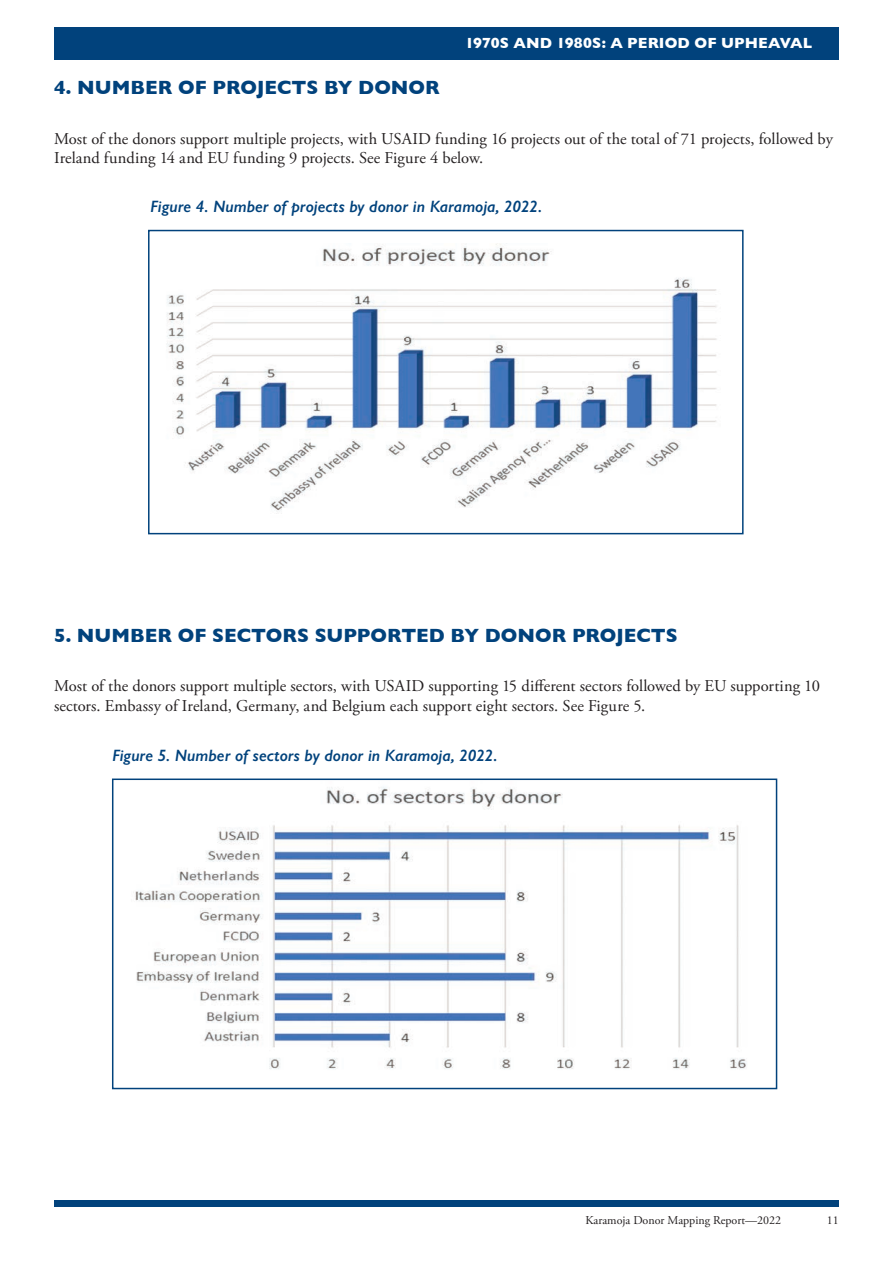
<style>
.page{position:relative;width:893px;height:1263px;background:#fff}
.page>*{position:absolute;margin:0;border:0;box-sizing:border-box;transform-origin:0 0}
.chapter_headline{font:700 19.5px "Gill Sans";color:#01427c}
.body_copy{font:16.5px/19.5px "Adobe Garamond Pro";letter-spacing:.005em;color:#231f20}
.subhead_2_italic{font:italic 600 16.5px "Gill Sans";color:#01427c}
.subhead{font:700 15px "Gill Sans";letter-spacing:.005em;color:#fff}
.t1{font:12px "Adobe Garamond Pro";color:#231f20}
</style>
<div class="page">
<div style="left:54px;top:1201px;width:785px;height:6px;background:#01427c"></div>
<div style="left:54px;top:27px;width:785px;height:32px;background:#01427c"></div>
<img style="left:167px;top:243px;width:550px;height:271px">
<div style="left:148px;top:230px;width:596px;height:304px;border:2px solid #01427c"></div>
<img style="left:133px;top:787px;width:614px;height:282px">
<div style="left:112px;top:778px;width:665px;height:311px;border:2px solid #01427c"></div>
<p class="chapter_headline" style="left:54px;top:72px;width:387px">4. NUMBER OF PROJECTS BY DONOR</p>
<p class="subhead" style="left:465px;top:31px;width:349px">1970S AND 1980S: A PERIOD OF UPHEAVAL</p>
<p class="body_copy" style="left:54px;top:130px;width:780px">Most of the donors support multiple projects, with USAID funding 16 projects out of the total of 71 projects, followed by<br>Ireland funding 14 and EU funding 9 projects. See Figure 4 below.</p>
<p class="subhead_2_italic" style="left:150px;top:196px;width:394px">Figure 4. Number of projects by donor in Karamoja, 2022.</p>
<p class="chapter_headline" style="left:54px;top:620px;width:625px">5. NUMBER OF SECTORS SUPPORTED BY DONOR PROJECTS</p>
<p class="body_copy" style="left:54px;top:677px;width:767px">Most of the donors support multiple sectors, with USAID supporting 15 different sectors followed by EU supporting 10 sectors. Embassy of Ireland, Germany, and Belgium each support eight sectors. See Figure 5.</p>
<p class="subhead_2_italic" style="left:112px;top:745px;width:387px">Figure 5. Number of sectors by donor in Karamoja, 2022.</p>
<p class="t1" style="left:585px;top:1213px;width:197px">Karamoja Donor Mapping Report—2022</p>
<p class="t1" style="left:827px;top:1213px;width:13px">11</p>
</div>
